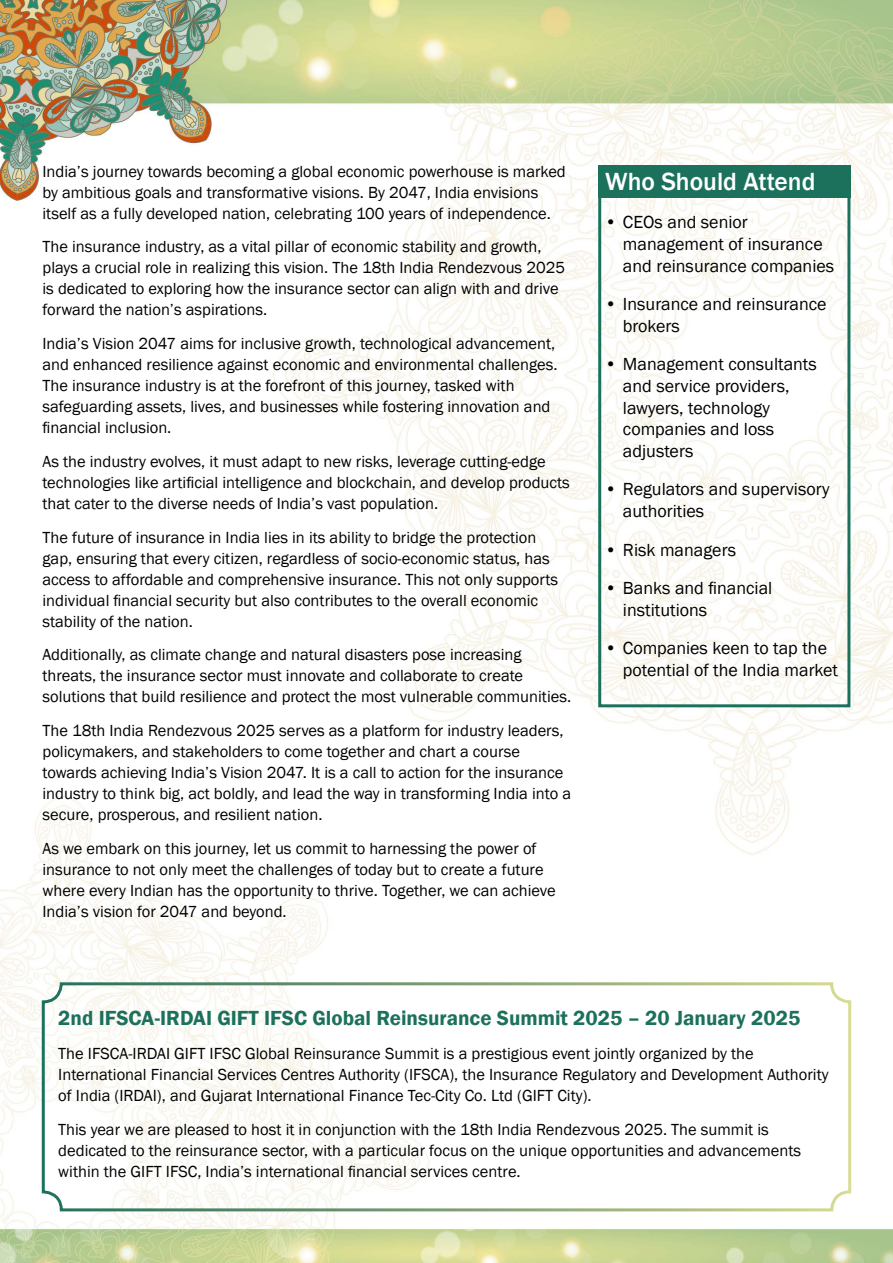
<style>
.page{position:relative;width:893px;height:1263px;background:#fff}
.page>*{position:absolute;margin:0;border:0;box-sizing:border-box;transform-origin:0 0}
.t1{font:500 25.5px "Franklin Gothic";color:#fff}
.t2{font:600 21px "Franklin Gothic";color:#1c715c}
.t3{font:18px/21.6px "Franklin Gothic";color:#000}
.t4{font:16.5px/21px "Franklin Gothic";color:#000}
</style>
<div class="page">
<img style="left:0;top:0;width:893px;height:1263px">
<div style="left:598px;top:165px;width:252px;height:32px;background:#1c715c"></div>
<div style="left:598px;top:192px;width:252px;height:515px;border:3px solid #1c715c"></div>
<div style="left:42px;top:982px;width:809px;height:229px;border:3px solid #fff;border-radius:18px"></div>
<p class="t4" style="left:43px;top:161px;width:525px">India’s journey towards becoming a global economic powerhouse is marked by ambitious goals and transformative visions. By 2047, India envisions itself as a fully developed nation, celebrating 100 years of independence.</p>
<p class="t4" style="left:43px;top:237px;width:524px">The insurance industry, as a vital pillar of economic stability and growth, plays a crucial role in realizing this vision. The 18th India Rendezvous 2025 is dedicated to exploring how the insurance sector can align with and drive forward the nation’s aspirations.</p>
<p class="t4" style="left:43px;top:333px;width:516px">India’s Vision 2047 aims for inclusive growth, technological advancement, and enhanced resilience against economic and environmental challenges.<br>The insurance industry is at the forefront of this journey, tasked with safeguarding assets, lives, and businesses while fostering innovation and financial inclusion.</p>
<p class="t4" style="left:43px;top:451px;width:529px">As the industry evolves, it must adapt to new risks, leverage cutting-edge technologies like artificial intelligence and blockchain, and develop products that cater to the diverse needs of India’s vast population.</p>
<p class="t4" style="left:43px;top:527px;width:517px">The future of insurance in India lies in its ability to bridge the protection gap, ensuring that every citizen, regardless of socio-economic status, has access to affordable and comprehensive insurance. This not only supports individual financial security but also contributes to the overall economic stability of the nation.</p>
<p class="t4" style="left:43px;top:645px;width:530px">Additionally, as climate change and natural disasters pose increasing threats, the insurance sector must innovate and collaborate to create solutions that build resilience and protect the most vulnerable communities.</p>
<p class="t4" style="left:43px;top:721px;width:530px">The 18th India Rendezvous 2025 serves as a platform for industry leaders, policymakers, and stakeholders to come together and chart a course towards achieving India’s Vision 2047. It is a call to action for the insurance industry to think big, act boldly, and lead the way in transforming India into a secure, prosperous, and resilient nation.</p>
<p class="t4" style="left:43px;top:838px;width:515px">As we embark on this journey, let us commit to harnessing the power of insurance to not only meet the challenges of today but to create a future where every Indian has the opportunity to thrive. Together, we can achieve India’s vision for 2047 and beyond.</p>
<h1 class="t1" style="left:605px;top:165px;width:212px">Who Should Attend</h1>
<p class="t3" style="left:623px;top:212px;width:213px;text-indent:-18px">• CEOs and senior management of insurance and reinsurance companies</p>
<p class="t3" style="left:623px;top:294px;width:205px;text-indent:-18px">• Insurance and reinsurance brokers</p>
<p class="t3" style="left:623px;top:354px;width:195px;text-indent:-18px">• Management consultants and service providers, lawyers, technology companies and loss adjusters</p>
<p class="t3" style="left:623px;top:479px;width:208px;text-indent:-18px">• Regulators and supervisory authorities</p>
<p class="t3" style="left:605px;top:539px;width:133px">• Risk managers</p>
<p class="t3" style="left:623px;top:578px;width:151px;text-indent:-18px">• Banks and financial institutions</p>
<p class="t3" style="left:623px;top:638px;width:216px;text-indent:-18px">• Companies keen to tap the potential of the India market</p>
<p class="t2" style="left:58px;top:1005px;width:744px">2nd IFSCA-IRDAI GIFT IFSC Global Reinsurance Summit 2025 – 20 January 2025</p>
<p class="t4" style="left:58px;top:1043px;width:772px">The IFSCA-IRDAI GIFT IFSC Global Reinsurance Summit is a prestigious event jointly organized by the<br>International Financial Services Centres Authority (IFSCA), the Insurance Regulatory and Development Authority of India (IRDAI), and Gujarat International Finance Tec-City Co. Ltd (GIFT City).</p>
<p class="t4" style="left:58px;top:1119px;width:744px">This year we are pleased to host it in conjunction with the 18th India Rendezvous 2025. The summit is dedicated to the reinsurance sector, with a particular focus on the unique opportunities and advancements within the GIFT IFSC, India’s international financial services centre.</p>
</div>
